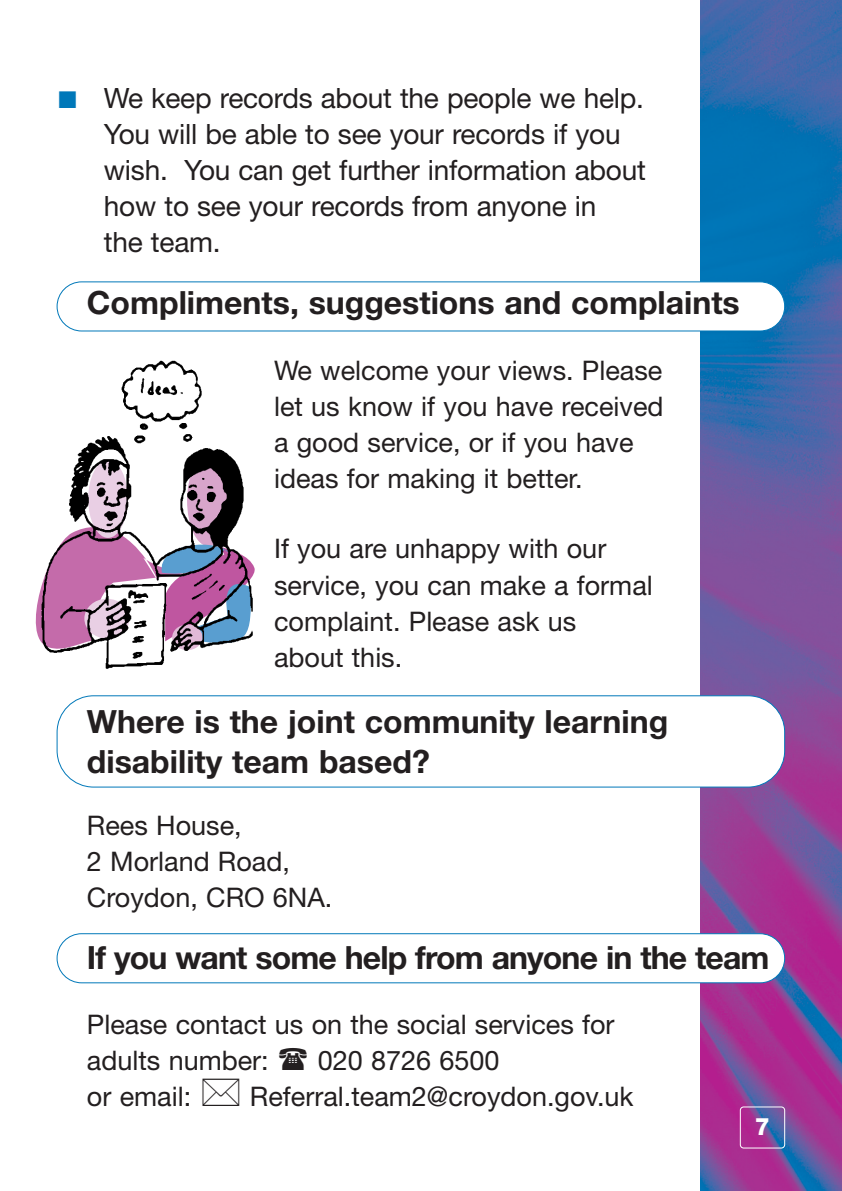
<style>
.page{position:relative;width:842px;height:1191px;background:#fff}
.page>*{position:absolute;margin:0;border:0;box-sizing:border-box;transform-origin:0 0}
.t1{font:700 32px/40px "Helvetica Neue";color:#231f20}
.t2{font:700 32px "Helvetica Neue";letter-spacing:-.03em;color:#231f20}
.t3{font:28px/36px "Helvetica Neue";letter-spacing:-.01em;color:#231f20}
.t4{font:27px/36px "Helvetica Neue";color:#231f20}
.t5{font:800 24px "Helvetica Neue";color:#fff}
.s1{color:#0078b9}
</style>
<div class="page">
<img style="left:700px;top:1px;width:142px;height:1190px">
<div style="left:740px;top:1106px;width:45px;height:42px;border:2px solid #fff;border-radius:4px"></div>
<div style="left:57px;top:282px;width:728px;height:49px;background:#fff;border-radius:25px"></div>
<div style="left:57px;top:281px;width:728px;height:50px;border:2px solid #0078b9;border-radius:25px"></div>
<div style="left:57px;top:696px;width:728px;height:91px;background:#fff;border-radius:37px"></div>
<div style="left:57px;top:695px;width:728px;height:92px;border:2px solid #0078b9;border-radius:37px"></div>
<img style="left:35px;top:360px;width:220px;height:309px">
<div style="left:57px;top:933px;width:728px;height:49px;background:#fff;border-radius:25px"></div>
<div style="left:57px;top:933px;width:728px;height:50px;border:2px solid #0078b9;border-radius:25px"></div>
<p class="t3" style="left:104px;top:82px;width:543px;text-indent:-45px"><span class="s1">■</span> We keep records about the people we help.<br>You will be able to see your records if you wish. You can get further information about how to see your records from anyone in<br>the team.</p>
<p class="t1" style="left:87px;top:286px;width:654px">Compliments, suggestions and complaints</p>
<p class="t4" style="left:274px;top:355px;width:391px">We welcome your views. Please let us know if you have received a good service, or if you have ideas for making it better.</p>
<p class="t4" style="left:274px;top:533px;width:380px">If you are unhappy with our service, you can make a formal complaint. Please ask us<br>about this.</p>
<p class="t1" style="left:87px;top:704px;width:583px">Where is the joint community learning disability team based?</p>
<p class="t4" style="left:87px;top:810px;width:247px">Rees House,<br>2 Morland Road,<br>Croydon, CRO 6NA.</p>
<p class="t2" style="left:87px;top:946px;width:684px">If you want some help from anyone in the team</p>
<p class="t4" style="left:87px;top:1009px;width:529px">Please contact us on the social services for adults number:</p>
<p class="t4" style="left:318px;top:1045px;width:183px">020 8726 6500</p>
<p class="t4" style="left:87px;top:1081px;width:106px">or email:</p>
<p class="t4" style="left:250px;top:1081px;width:385px">Referral.team2@croydon.gov.uk</p>
<p class="t5" style="left:755px;top:1117px;width:17px">7</p>
</div>
